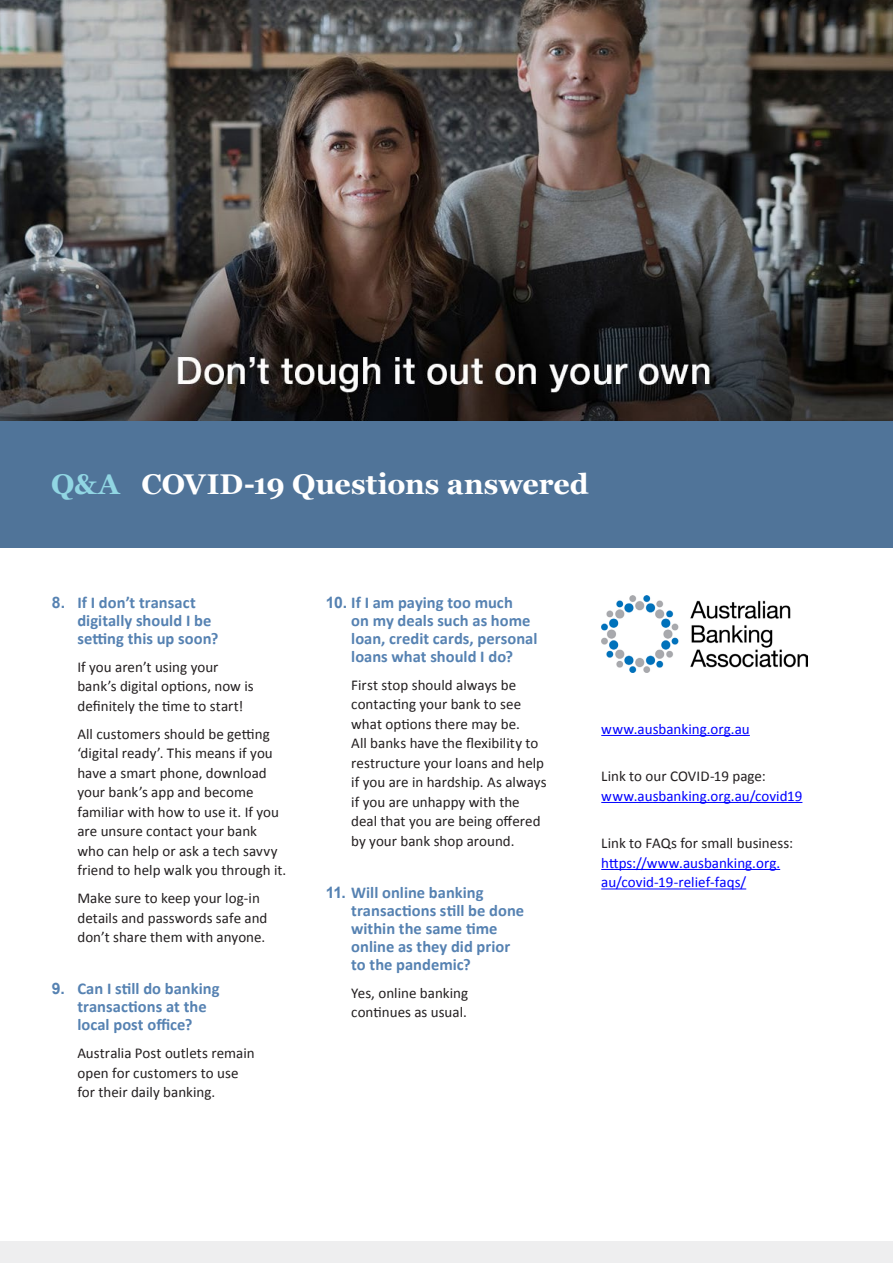
<style>
.page{position:relative;width:893px;height:1263px;background:#fff}
.page>*{position:absolute;margin:0;border:0;box-sizing:border-box;transform-origin:0 0}
.Heade_George{font:700 28.5px "Georgia";color:#fff}
.t1{font:700 16.5px/18px "Calibri";color:#5682b2}
.Text_indent_5{font:15px/19.5px "Calibri";color:#231f20}
.Text{font:15px/19.5px "Calibri";letter-spacing:.005em;color:#00f}
.s1{color:#91d6e3}
.s2{font-family:"Arial";font-size:15.75px}
.s3{color:#231f20}
</style>
<div class="page">
<div style="left:0;top:1242px;width:893px;height:21px;background:#eeeeef"></div>
<hr style="left:601px;top:735px;width:149px;height:1px;background:#00f">
<hr style="left:601px;top:802px;width:201px;height:1px;background:#00f">
<hr style="left:601px;top:869px;width:179px;height:1px;background:#00f">
<hr style="left:601px;top:888px;width:145px;height:1px;background:#00f">
<img style="left:601px;top:595px;width:207px;height:77px">
<div style="left:0;top:421px;width:893px;height:127px;background:#507499"></div>
<img style="left:0;top:0;width:893px;height:421px">
<p class="Heade_George" style="left:51px;top:462px;width:539px"><span class="s1">Q&amp;A</span> COVID-19 Questions answered</p>
<p class="t1" style="left:77px;top:592px;width:143px;text-indent:-26px"><span class="s2">8.</span> If I don’t transact digitally should I be setting this up soon?</p>
<p class="Text_indent_5" style="left:77px;top:656px;width:178px">If you aren’t using your bank’s digital options, now is definitely the time to start!</p>
<p class="Text_indent_5" style="left:77px;top:723px;width:211px">All customers should be getting ‘digital ready’. This means if you have a smart phone, download your bank’s app and become familiar with how to use it. If you are unsure contact your bank who can help or ask a tech savvy friend to help walk you through it.</p>
<p class="Text_indent_5" style="left:77px;top:888px;width:192px">Make sure to keep your log-in details and passwords safe and don’t share them with anyone.</p>
<p class="t1" style="left:77px;top:979px;width:144px;text-indent:-26px"><span class="s2">9.</span> Can I still do banking transactions at the local post office?</p>
<p class="Text_indent_5" style="left:77px;top:1043px;width:179px">Australia Post outlets remain open for customers to use for their daily banking.</p>
<p class="t1" style="left:351px;top:592px;width:188px;text-indent:-26px"><span class="s2">10.</span> If I am paying too much<br>on my deals such as home loan, credit cards, personal loans what should I do?</p>
<p class="Text_indent_5" style="left:351px;top:674px;width:197px">First stop should always be contacting your bank to see what options there may be.<br>All banks have the flexibility to restructure your loans and help if you are in hardship. As always if you are unhappy with the deal that you are being offered by your bank shop around.</p>
<p class="t1" style="left:351px;top:882px;width:174px;text-indent:-26px"><span class="s2">11.</span> Will online banking transactions still be done within the same time online as they did prior to the pandemic?</p>
<p class="Text_indent_5" style="left:351px;top:982px;width:119px">Yes, online banking continues as usual.</p>
<p class="Text" style="left:601px;top:718px;width:150px">www.ausbanking.org.au</p>
<p class="Text" style="left:601px;top:766px;width:203px"><span class="s3">Link to our COVID-19 page: </span>www.ausbanking.org.au/covid19</p>
<p class="Text" style="left:601px;top:833px;width:193px"><span class="s3">Link to FAQs for small business: </span>https://www.ausbanking.org. au/covid-19-relief-faqs/</p>
</div>
